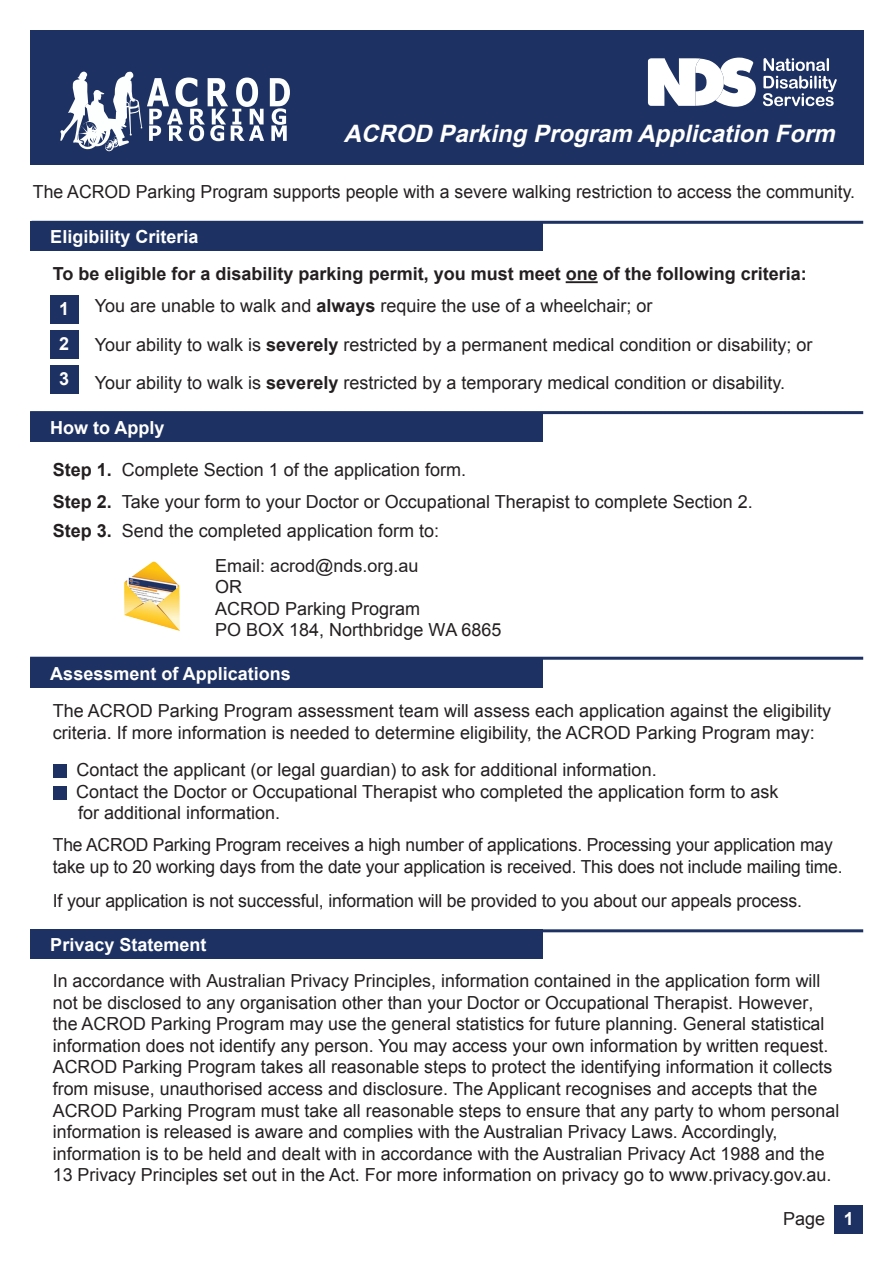
<style>
.page{position:relative;width:893px;height:1263px;background:#fff}
.page>*{position:absolute;margin:0;border:0;box-sizing:border-box;transform-origin:0 0}
.t1{font:italic 700 24px "Arial";color:#fff}
.t2{font:18px/21.6px "Arial";color:#231f20}
.t3{font:700 18px/32.1px "Arial";color:#231f20}
.t4{font:700 18px/35.2px "Arial";color:#fff;text-align:justify}
.t5{font:18px "Arial";color:#231f20}
.s1{font-weight:400}
.s2{font-weight:700}
.s3{font-style:inherit}
.s4{font-weight:700;color:#fff}
</style>
<div class="page">
<div style="left:53px;top:786px;width:13px;height:13px;background:#1d3162"></div>
<div style="left:53px;top:764px;width:13px;height:14px;background:#1d3162"></div>
<hr style="left:30px;top:929px;width:833px;height:3px;background:#1d3162">
<hr style="left:30px;top:657px;width:833px;height:3px;background:#1d3162">
<hr style="left:30px;top:411px;width:833px;height:3px;background:#1d3162">
<hr style="left:32px;top:221px;width:831px;height:3px;background:#1d3162">
<hr style="left:566px;top:281px;width:32px;height:2px;background:#231f20">
<div style="left:50px;top:295px;width:29px;height:28px;background:#1d3162"></div>
<div style="left:50px;top:330px;width:28px;height:28px;background:#1d3162"></div>
<div style="left:50px;top:366px;width:28px;height:28px;background:#1d3162"></div>
<div style="left:30px;top:30px;width:833px;height:135px;background:#1d3162"></div>
<svg style="left:648px;top:58px;width:108px;height:49px"></svg>
<svg style="left:763px;top:58px;width:74px;height:48px"></svg>
<svg style="left:270px;top:78px;width:20px;height:63px"></svg>
<svg style="left:60px;top:72px;width:204px;height:79px"></svg>
<div style="left:30px;top:221px;width:512px;height:30px;background:#1d3162"></div>
<div style="left:30px;top:412px;width:512px;height:30px;background:#1d3162"></div>
<img style="left:124px;top:561px;width:56px;height:70px">
<div style="left:30px;top:658px;width:512px;height:29px;background:#1d3162"></div>
<div style="left:30px;top:929px;width:512px;height:30px;background:#1d3162"></div>
<div style="left:835px;top:1205px;width:28px;height:29px;background:#1d3162"></div>
<h1 class="t1" style="left:344px;top:118px;width:500px">ACROD Parking Program Application Form</h1>
<p class="t2" style="left:33px;top:181px;width:824px">The ACROD Parking Program supports people with a severe walking restriction to access the community.</p>
<p class="t4" style="left:50px;top:219px;width:150px">Eligibility Criteria</p>
<p class="t3" style="left:95px;top:259px;width:713px;text-indent:-42px">To be eligible for a disability parking permit, you must meet one of the following criteria:<br><span class="s1">You are unable to walk and</span> always <span class="s1">require the use of a wheelchair; or</span></p>
<p class="t2" style="left:95px;top:325px;width:719px;line-height:38.1px">Your ability to walk is <span class="s2">severely</span> restricted by a permanent medical condition or disability; or<br>Your ability to walk is <span class="s2">severely</span> restricted by a temporary medical condition or disability.</p>
<p class="t4" style="left:59px;top:291px;width:12px">1<br>2<br>3</p>
<p class="t4" style="left:50px;top:411px;width:116px">How to Apply</p>
<p class="t2" style="left:53px;top:453px;width:701px;line-height:32.7px"><span class="s2">Step 1.</span> Complete Section 1 of the application form.<br><span class="s2">Step 2.</span> Take your form to your Doctor or Occupational Therapist to complete Section 2.</p>
<p class="t2" style="left:215px;top:513px;width:225px;line-height:34.7px;text-indent:-162px"><span class="s2">Step 3.</span> Send the completed application form to:<br><span class="s3">Email: acrod@nds.org.au</span></p>
<p class="t5" style="left:215px;top:574px;width:28px">OR</p>
<p class="t2" style="left:215px;top:598px;width:288px">ACROD Parking Program<br>PO BOX 184, Northbridge WA 6865</p>
<p class="t4" style="left:50px;top:656px;width:242px">Assessment of Applications</p>
<p class="t2" style="left:53px;top:700px;width:780px">The ACROD Parking Program assessment team will assess each application against the eligibility criteria. If more information is needed to determine eligibility, the ACROD Parking Program may:</p>
<p class="t2" style="left:76px;top:759px;width:703px">Contact the applicant (or legal guardian) to ask for additional information.<br>Contact the Doctor or Occupational Therapist who completed the application form to ask for additional information.</p>
<p class="t2" style="left:53px;top:834px;width:791px">The ACROD Parking Program receives a high number of applications. Processing your application may take up to 20 working days from the date your application is received. This does not include mailing time.</p>
<p class="t2" style="left:53px;top:890px;width:751px">If your application is not successful, information will be provided to you about our appeals process.</p>
<p class="t2" style="left:50px;top:927px;width:772px;line-height:35.8px"><span class="s4">Privacy Statement<br></span>In accordance with <span class="s3">Australian</span> Privacy Principle<span class="s3">s</span>, information contained in the application form will</p>
<p class="t2" style="left:53px;top:992px;width:788px">not be disclosed to any organisation other than your Doctor or Occupational Therapist. However, the ACROD Parking Program may use the general statistics for future planning. General statistical information does not identify any person. You may access your own information by written request.<br>ACROD Parking Program takes all reasonable steps to protect the identifying information it collects from misuse, unauthorised access and disclosure. The Applicant recognises and accepts that the ACROD Parking Program must take all reasonable steps to ensure that any party to whom personal information is released is aware and complies with the Australian Privacy Laws. Accordingly, information is to be held and dealt with in accordance with the Australian Privacy Act 1988 and the 13 Privacy Principles set out in the Act. For more information on privacy go to www.privacy.gov.au.</p>
<p class="t2" style="left:783px;top:1208px;width:72px">Page <span class="s4">1</span></p>
</div>
